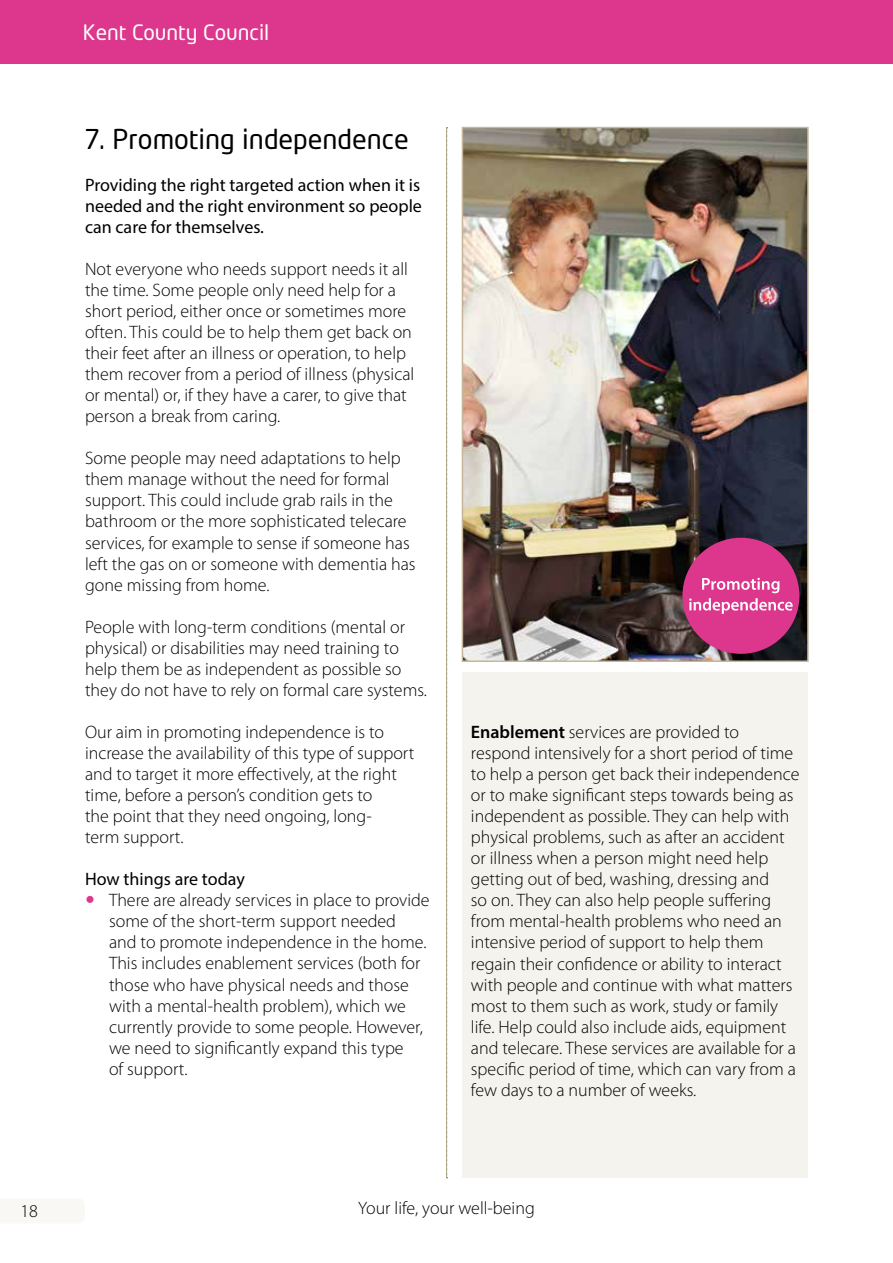
<style>
.page{position:relative;width:893px;height:1263px;background:#fff}
.page>*{position:absolute;margin:0;border:0;box-sizing:border-box;transform-origin:0 0}
.t1{font:27px "Neo Tech";color:#000}
.t2{font:21px "Neo Tech";color:#fff}
.t3{font:300 18px/21px "Myriad Pro";color:#000}
.t4{font:18px/21px "Myriad Pro";color:#000;text-align:justify}
.s1{font-weight:600}
</style>
<div class="page">
<div style="left:0;top:0;width:893px;height:63px;background:#dc378c"></div>
<div style="left:462px;top:673px;width:346px;height:505px;background:#f4f3ee"></div>
<img style="left:465px;top:130px;width:341px;height:529px">
<div style="left:462px;top:127px;width:347px;height:535px;border:2px solid #c4b79d"></div>
<div style="left:682px;top:538px;width:117px;height:116px;background:#dc378c;border-radius:50%"></div>
<svg style="left:689px;top:578px;width:104px;height:36px"></svg>
<svg style="left:446px;top:127px;width:2px;height:1051px"></svg>
<p class="t2" style="left:83px;top:22px;width:188px">Kent County Council</p>
<h1 class="t1" style="left:85px;top:126px;width:325px">7. Promoting independence</h1>
<p class="t4" style="left:85px;top:174px;width:338px">Providing the right targeted action when it is needed and the right environment so people can care for themselves.</p>
<p class="t3" style="left:85px;top:258px;width:331px">Not everyone who needs support needs it all the time. Some people only need help for a short period, either once or sometimes more often. This could be to help them get back on their feet after an illness or operation, to help them recover from a period of illness (physical or mental) or, if they have a carer, to give that person a break from caring.</p>
<p class="t3" style="left:85px;top:448px;width:332px">Some people may need adaptations to help them manage without the need for formal support. This could include grab rails in the bathroom or the more sophisticated telecare services, for example to sense if someone has left the gas on or someone with dementia has gone missing from home.</p>
<p class="t3" style="left:85px;top:616px;width:343px">People with long-term conditions (mental or physical) or disabilities may need training to help them be as independent as possible so they do not have to rely on formal care systems.</p>
<p class="t3" style="left:85px;top:721px;width:331px">Our aim in promoting independence is to increase the availability of this type of support and to target it more effectively, at the right time, before a person’s condition gets to<br>the point that they need ongoing, long-<br>term support.</p>
<p class="t4" style="left:85px;top:868px;width:161px">How things are today</p>
<p class="t3" style="left:109px;top:890px;width:322px">There are already services in place to provide some of the short-term support needed<br>and to promote independence in the home.<br>This includes enablement services (both for those who have physical needs and those with a mental-health problem), which we currently provide to some people. However, we need to significantly expand this type<br>of support.</p>
<p class="t3" style="left:471px;top:721px;width:330px"><span class="s1">Enablement</span> services are provided to respond intensively for a short period of time to help a person get back their independence or to make significant steps towards being as independent as possible. They can help with physical problems, such as after an accident or illness when a person might need help getting out of bed, washing, dressing and<br>so on. They can also help people suffering from mental-health problems who need an intensive period of support to help them regain their confidence or ability to interact with people and continue with what matters most to them such as work, study or family life. Help could also include aids, equipment and telecare. These services are available for a specific period of time, which can vary from a few days to a number of weeks.</p>
<p class="t3" style="left:20px;top:1200px;width:33px">1818</p>
<p class="t3" style="left:358px;top:1197px;width:178px">Your life, your well-being</p>
</div>
